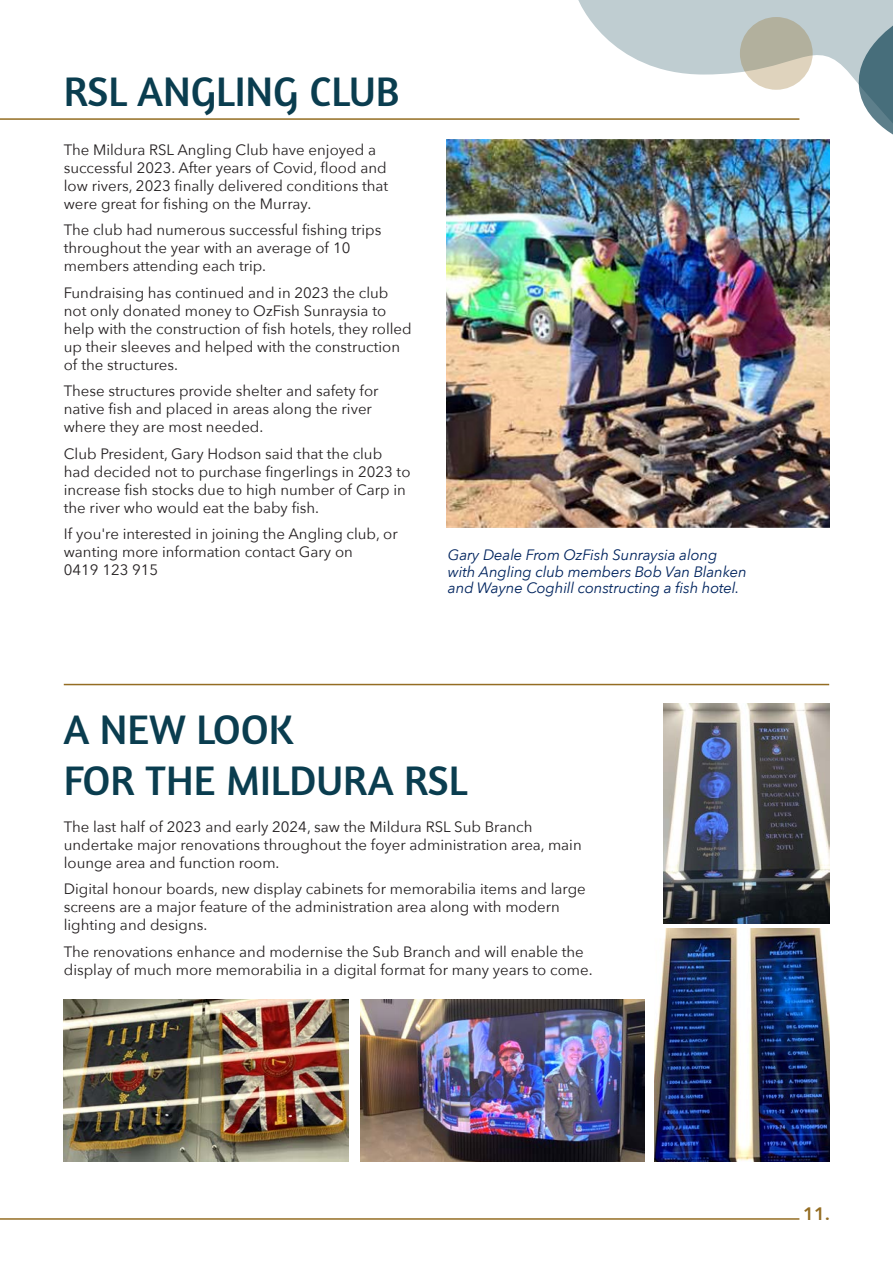
<style>
.page{position:relative;width:893px;height:1263px;background:#fff}
.page>*{position:absolute;margin:0;border:0;box-sizing:border-box;transform-origin:0 0}
.t1{font:42px/50.4px "Amaranth";color:#0a3d4f}
.t2{font:600 18px "Avenir Next";color:#946d23}
.t3{font:15px/18px "Avenir Next";color:#231f20}
.t4{font:italic 15px/16.5px "Avenir Next";letter-spacing:-.01em;color:#00245e}
</style>
<div class="page">
<hr style="left:0;top:1218px;width:799px;height:2px;background:#946d23">
<svg style="left:572px;top:0;width:321px;height:153px"></svg>
<svg style="left:857px;top:17px;width:36px;height:130px"></svg>
<svg style="left:740px;top:17px;width:73px;height:73px;background:#c0bba8"></svg>
<hr style="left:0;top:118px;width:799px;height:2px;background:#946d23">
<img style="left:446px;top:140px;width:383px;height:388px">
<hr style="left:64px;top:684px;width:765px;height:1px;background:#946d23">
<img style="left:664px;top:703px;width:165px;height:221px">
<img style="left:360px;top:999px;width:285px;height:163px">
<img style="left:654px;top:929px;width:175px;height:233px">
<img style="left:64px;top:999px;width:284px;height:163px">
<p class="t1" style="left:64px;top:66px;width:337px">RSL ANGLING CLUB</p>
<p class="t3" style="left:64px;top:140px;width:326px">The Mildura RSL Angling Club have enjoyed a successful 2023. After years of Covid, flood and low rivers, 2023 finally delivered conditions that were great for fishing on the Murray.</p>
<p class="t3" style="left:64px;top:220px;width:319px">The club had numerous successful fishing trips throughout the year with an average of 10 members attending each trip.</p>
<p class="t3" style="left:64px;top:283px;width:349px">Fundraising has continued and in 2023 the club not only donated money to OzFish Sunraysia to help with the construction of fish hotels, they rolled up their sleeves and helped with the construction of the structures.</p>
<p class="t3" style="left:64px;top:381px;width:316px">These structures provide shelter and safety for native fish and placed in areas along the river where they are most needed.</p>
<p class="t3" style="left:64px;top:444px;width:348px">Club President, Gary Hodson said that the club had decided not to purchase fingerlings in 2023 to increase fish stocks due to high number of Carp in the river who would eat the baby fish.</p>
<p class="t3" style="left:64px;top:524px;width:335px">If you're interested in joining the Angling club, or wanting more information contact Gary on<br>0419 123 915</p>
<p class="t4" style="left:448px;top:546px;width:300px">Gary Deale From OzFish Sunraysia along with Angling club members Bob Van Blanken and Wayne Coghill constructing a fish hotel.</p>
<p class="t1" style="left:64px;top:704px;width:405px">A NEW LOOK<br>FOR THE MILDURA RSL</p>
<p class="t3" style="left:64px;top:817px;width:519px">The last half of 2023 and early 2024, saw the Mildura RSL Sub Branch undertake major renovations throughout the foyer administration area, main lounge area and function room.</p>
<p class="t3" style="left:64px;top:879px;width:523px">Digital honour boards, new display cabinets for memorabilia items and large screens are a major feature of the administration area along with modern lighting and designs.</p>
<p class="t3" style="left:64px;top:942px;width:530px">The renovations enhance and modernise the Sub Branch and will enable the display of much more memorabilia in a digital format for many years to come.</p>
<p class="t2" style="left:803px;top:1199px;width:28px">11.</p>
</div>
